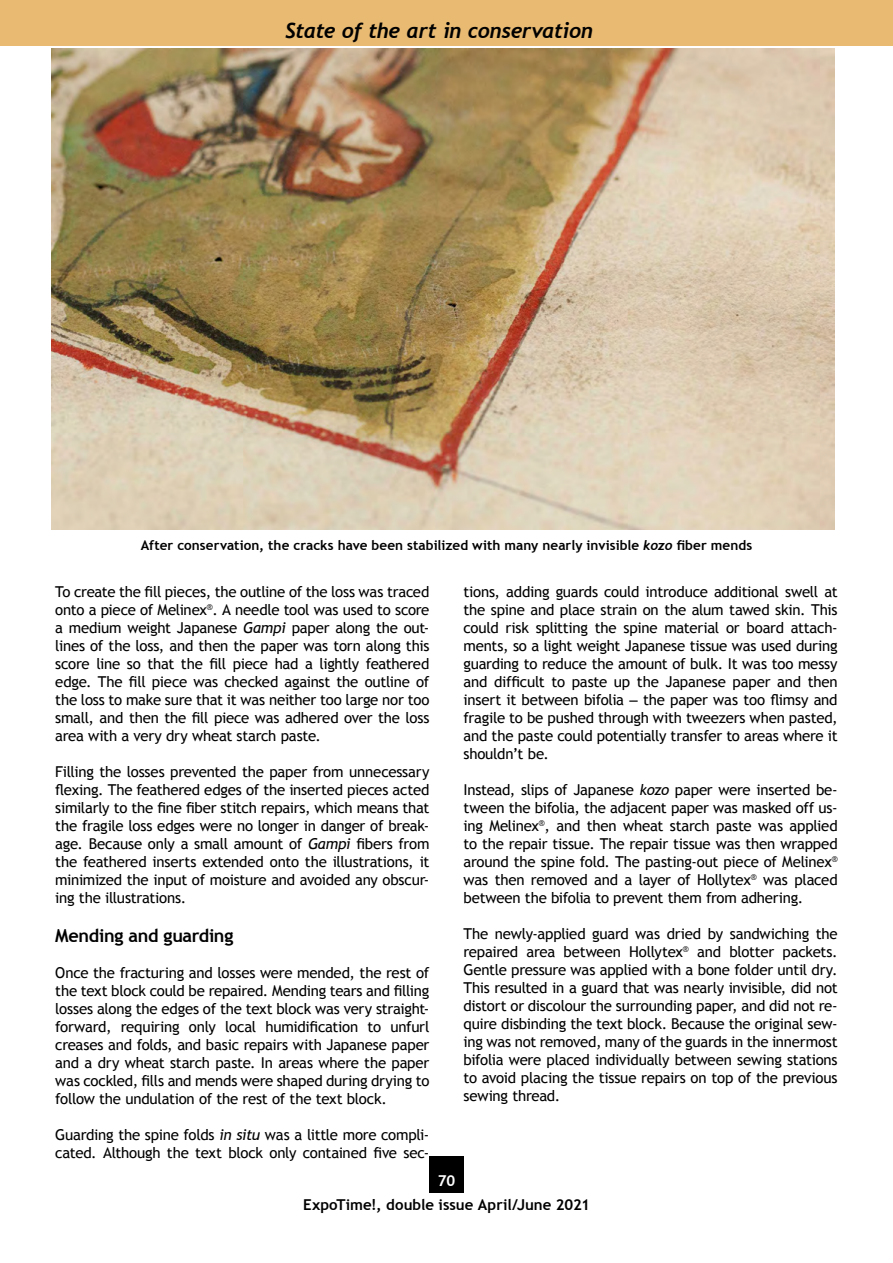
<style>
.page{position:relative;width:893px;height:1263px;background:#fff}
.page>*{position:absolute;margin:0;border:0;box-sizing:border-box;transform-origin:0 0}
.t1{font:italic 700 21px "Trebuchet";letter-spacing:-.02em;color:#000}
.t2{font:700 18px "Trebuchet MS";letter-spacing:-.015em;color:#000}
.t3{font:15px/18px "Trebuchet MS";letter-spacing:-.015em;color:#000;text-align:justify}
.t4{font:700 15px "Trebuchet MS";color:#000}
.t5{font:700 15px "Trebuchet MS";color:#fff}
.t6{font:700 13.5px "Trebuchet MS";letter-spacing:.005em;color:#000}
.s1{font-family:"Trebuchet";font-style:italic}
.s2{font-family:"Arial"}
.s3{font-style:italic}
</style>
<div class="page">
<div style="left:429px;top:1157px;width:34px;height:36px;background:#000"></div>
<img style="left:52px;top:49px;width:782px;height:480px">
<div style="left:0;top:0;width:893px;height:45px;background:#e8ba72"></div>
<h1 class="t1" style="left:285px;top:18px;width:309px">State of the art in conservation</h1>
<p class="t6" style="left:141px;top:537px;width:613px">After conservation, the cracks have been stabilized with many nearly invisible <span class="s1">kozo</span> fiber mends</p>
<p class="t3" style="left:463px;top:582px;width:376px">tions, adding guards could introduce additional swell at the spine and place strain on the alum tawed skin. This could risk splitting the spine material or board attach&shy;ments, so a light weight Japanese tissue was used during guarding to reduce the amount of bulk. It was too messy and difficult to paste up the Japanese paper and then insert it between bifolia <span class="s2">–</span> the paper was too flimsy and fragile to be pushed through with tweezers when pasted, and the paste could potentially transfer to areas where it shouldn’t be.</p>
<p class="t3" style="left:463px;top:780px;width:376px">Instead, slips of Japanese <span class="s3">kozo</span> paper were inserted be&shy;tween the bifolia, the adjacent paper was masked off us&shy;ing Melinex<sup>®</sup>, and then wheat starch paste was applied to the repair tissue. The repair tissue was then wrapped around the spine fold. The pasting-out piece of Melinex<sup>® </sup>was then removed and a layer of Hollytex<sup>®</sup> was placed between the bifolia to prevent them from adhering.</p>
<p class="t3" style="left:463px;top:924px;width:376px">The newly-applied guard was dried by sandwiching the repaired area between Hollytex<sup>®</sup> and blotter packets.<br>Gentle pressure was applied with a bone folder until dry.<br>This resulted in a guard that was nearly invisible, did not distort or discolour the surrounding paper, and did not re&shy;quire disbinding the text block. Because the original sew&shy;ing was not removed, many of the guards in the innermost bifolia were placed individually between sewing stations to avoid placing the tissue repairs on top of the previous sewing thread.</p>
<p class="t3" style="left:55px;top:582px;width:376px">To create the fill pieces, the outline of the loss was traced onto a piece of Melinex<sup>®</sup>. A needle tool was used to score a medium weight Japanese <span class="s3">Gampi</span> paper along the out&shy;lines of the loss, and then the paper was torn along this score line so that the fill piece had a lightly feathered edge. The fill piece was checked against the outline of the loss to make sure that it was neither too large nor too small, and then the fill piece was adhered over the loss area with a very dry wheat starch paste.</p>
<p class="t3" style="left:55px;top:762px;width:376px">Filling the losses prevented the paper from unnecessary flexing. The feathered edges of the inserted pieces acted similarly to the fine fiber stitch repairs, which means that the fragile loss edges were no longer in danger of break&shy;age. Because only a small amount of <span class="s3">Gampi</span> fibers from the feathered inserts extended onto the illustrations, it minimized the input of moisture and avoided any obscur&shy;ing the illustrations.</p>
<p class="t2" style="left:55px;top:924px;width:180px">Mending and guarding</p>
<p class="t3" style="left:55px;top:964px;width:376px">Once the fracturing and losses were mended, the rest of the text block could be repaired. Mending tears and filling losses along the edges of the text block was very straight&shy;forward, requiring only local humidification to unfurl creases and folds, and basic repairs with Japanese paper and a dry wheat starch paste. In areas where the paper was cockled, fills and mends were shaped during drying to follow the undulation of the rest of the text block.</p>
<p class="t3" style="left:55px;top:1126px;width:376px">Guarding the spine folds <span class="s3">in situ</span> was a little more compli&shy;cated. Although the text block only contained five sec-</p>
<p class="t5" style="left:438px;top:1171px;width:19px">70</p>
<p class="t4" style="left:303px;top:1195px;width:288px">ExpoTime!, double issue April/June 2021</p>
</div>
